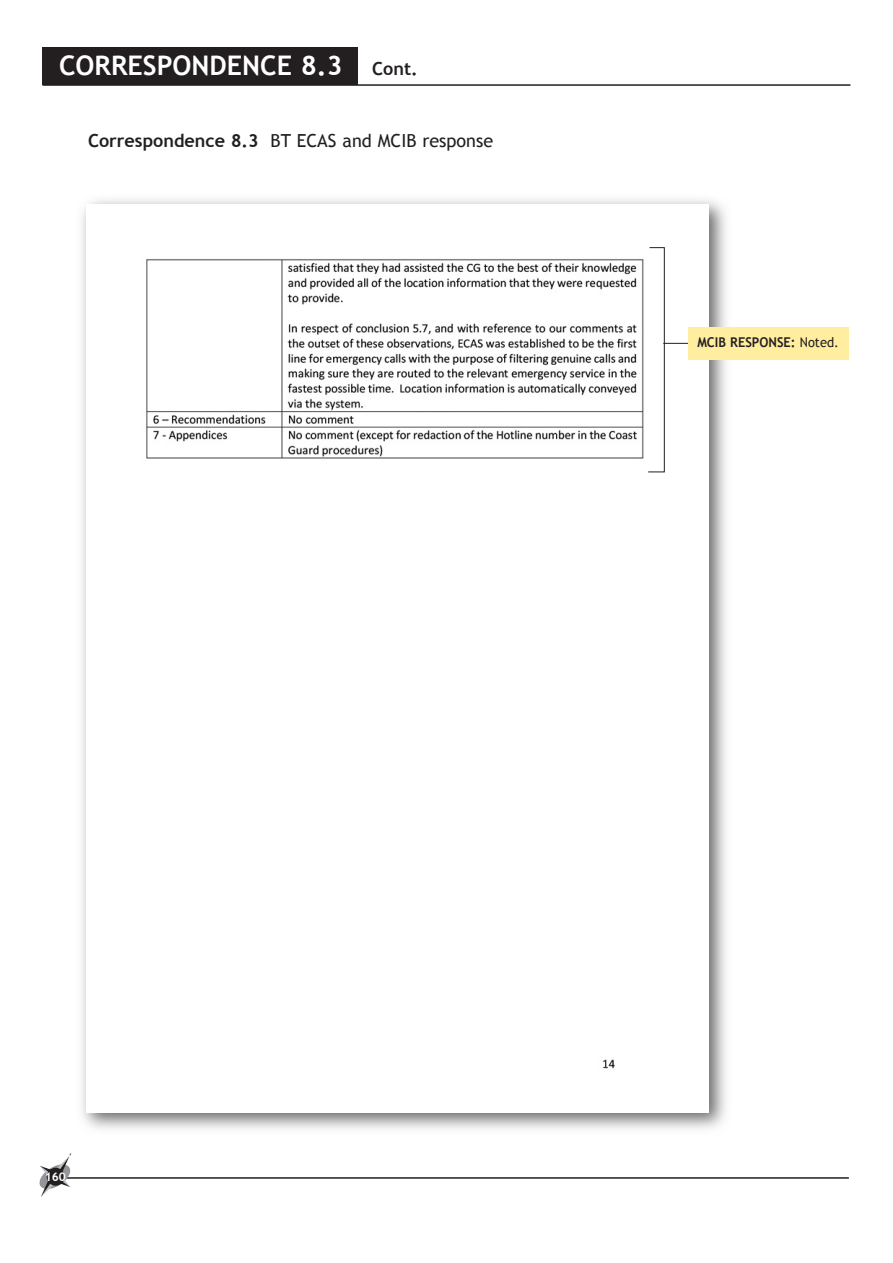
<style>
.page{position:relative;width:893px;height:1263px;background:#fff}
.page>*{position:absolute;margin:0;border:0;box-sizing:border-box;transform-origin:0 0}
.t1{font:700 27px "Trebuchet MS";color:#fff}
.t2{font:18px "Trebuchet MS";color:#231f20}
.t3{font:700 18px "Trebuchet MS";color:#231f20}
.t4{font:700 13.5px "Trebuchet MS";color:#231f20;scale:.95 1}
.t5{font:700 12px "Trebuchet MS";color:#fff}
.s1{font-weight:700}
.s2{font-weight:400}
</style>
<div class="page">
<hr style="left:43px;top:1177px;width:806px;height:2px;background:#231f20">
<hr style="left:43px;top:84px;width:807px;height:2px;background:#231f20">
<svg style="left:40px;top:1153px;width:31px;height:44px"></svg>
<div style="left:47px;top:1168px;width:18px;height:18px;background:#231f20;border-radius:50%"></div>
<div style="left:43px;top:47px;width:315px;height:38px;background:#231f20"></div>
<img style="left:81px;top:199px;width:645px;height:930px">
<div style="left:87px;top:204px;width:622px;height:909px;background:#fff"></div>
<img style="left:146px;top:259px;width:543px;height:810px">
<svg style="left:647px;top:247px;width:18px;height:226px"></svg>
<hr style="left:663px;top:343px;width:42px;height:1px;background:#231f20">
<div style="left:689px;top:327px;width:160px;height:33px;background:#ffeda0"></div>
<p class="t1" style="left:59px;top:50px;width:285px">CORRESPONDENCE 8.3</p>
<p class="t3" style="left:372px;top:58px;width:47px">Cont.</p>
<p class="t2" style="left:88px;top:130px;width:407px"><span class="s1">Correspondence 8.3</span> BT ECAS and MCIB response</p>
<p class="t4" style="left:697px;top:334px;width:150px">MCIB RESPONSE: <span class="s2">Noted.</span></p>
<p class="t5" style="left:45px;top:1170px;width:23px">160</p>
</div>
